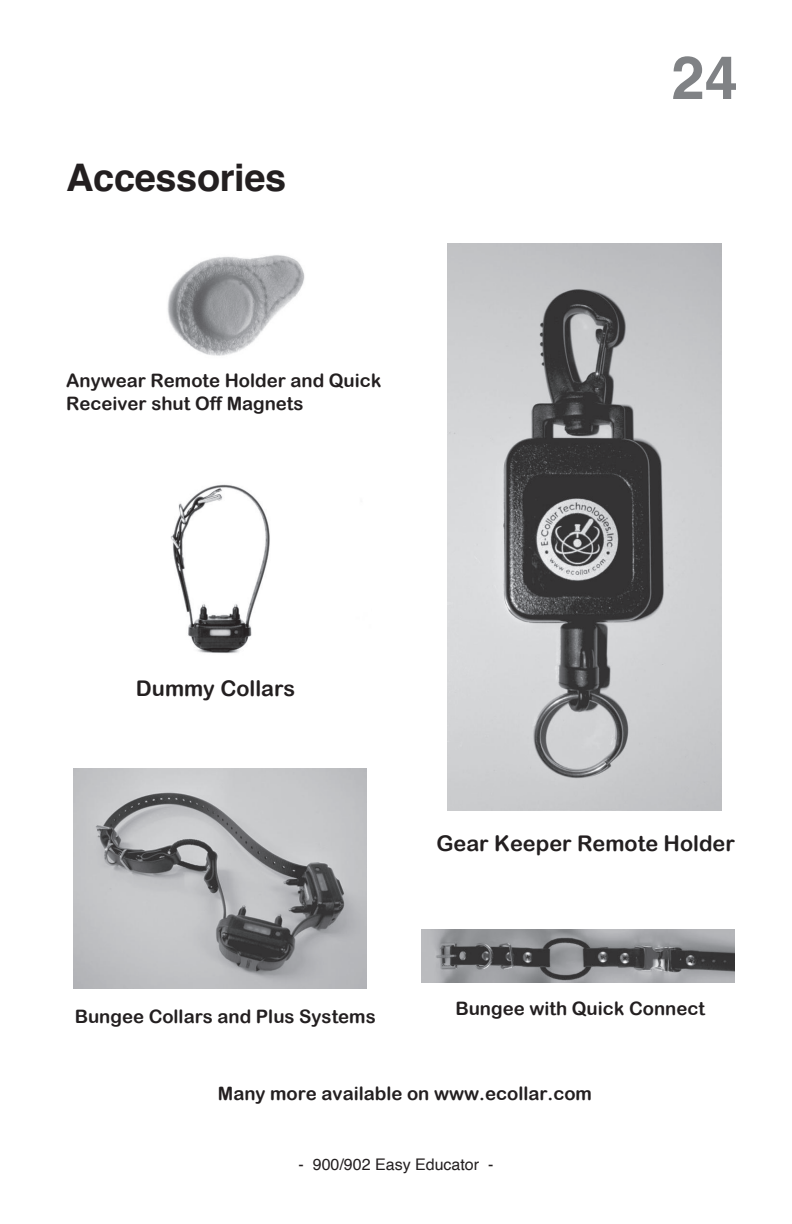
<style>
.page{position:relative;width:792px;height:1224px;background:#fff}
.page>*{position:absolute;margin:0;border:0;box-sizing:border-box;transform-origin:0 0}
.t1{font:700 60px "Helvetica";color:#808285}
.t2{font:700 38px "Helvetica";letter-spacing:-.01em;color:#231f20}
.t3{font:21.6px "Arial Rounded MT Bold";color:#231f20}
.t4{font:18.6px/22.2px "Arial Rounded MT Bold";color:#231f20}
.t5{font:16px "Helvetica";color:#231f20}
</style>
<div class="page">
<img style="left:167px;top:255px;width:138px;height:101px">
<img style="left:447px;top:243px;width:275px;height:567px">
<img style="left:170px;top:484px;width:100px;height:170px">
<img style="left:74px;top:768px;width:293px;height:220px">
<img style="left:421px;top:929px;width:313px;height:54px">
<h2 class="t2" style="left:66px;top:146px;width:222px">Accessories</h2>
<p class="t4" style="left:66px;top:369px;width:317px">Anywear Remote Holder and Quick<br>Receiver shut Off Magnets</p>
<h1 class="t1" style="left:671px;top:29px;width:68px">24</h1>
<p class="t3" style="left:136px;top:675px;width:161px">Dummy Collars</p>
<p class="t3" style="left:436px;top:831px;width:300px">Gear Keeper Remote Holder</p>
<p class="t4" style="left:75px;top:1005px;width:303px">Bungee Collars and Plus Systems</p>
<p class="t4" style="left:455px;top:997px;width:251px">Bungee with Quick Connect</p>
<p class="t4" style="left:218px;top:1082px;width:376px">Many more available on www.ecollar.com</p>
<p class="t5" style="left:299px;top:1152px;width:196px">- 900/902 Easy Educator -</p>
</div>
